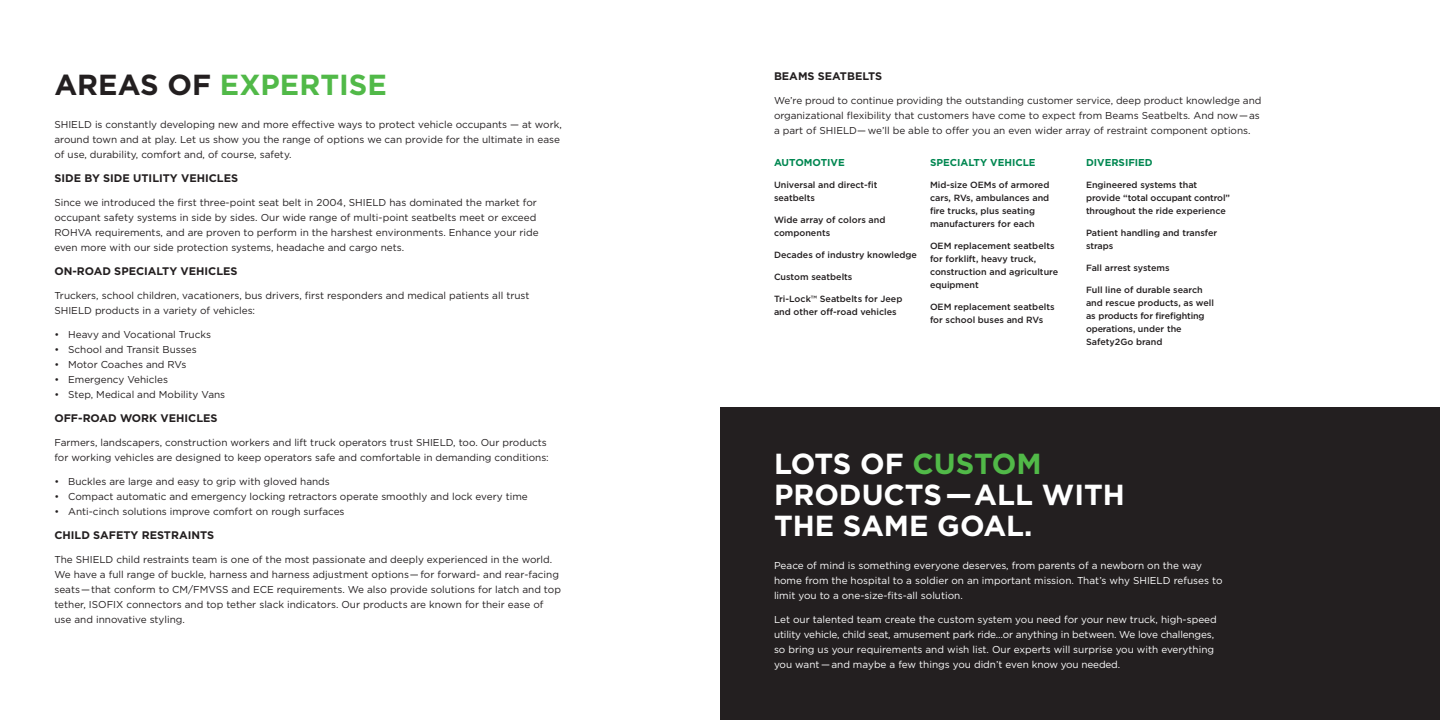
<style>
.page{position:relative;width:1440px;height:720px;background:#fff}
.page>*{position:absolute;margin:0;border:0;box-sizing:border-box;transform-origin:0 0}
.t1{font:700 29px/31px "Gotham";color:#fff}
.t2{font:700 29px "Gotham";color:#51b948}
.t3{font:700 11px "Gotham";color:#231f20}
.t4{font:10px/15px "Gotham";color:#231f20}
.t5{font:10px/15px "Gotham";color:#fff}
.t6{font:700 10px "Gotham";color:#008751}
.t7{font:500 9px/13px "Gotham";color:#231f20}
.s1{color:#231f20}
.s2{color:#51b948}
</style>
<div class="page">
<div style="left:720px;top:407px;width:720px;height:313px;background:#231f20"></div>
<p class="t2" style="left:54px;top:67px;width:334px"><span class="s1">AREAS OF</span> EXPERTISE</p>
<p class="t4" style="left:54px;top:117px;width:509px">SHIELD is constantly developing new and more effective ways to protect vehicle occupants — at work, around town and at play. Let us show you the range of options we can provide for the ultimate in ease of use, durability, comfort and, of course, safety.</p>
<p class="t3" style="left:54px;top:172px;width:185px">SIDE BY SIDE UTILITY VEHICLES</p>
<p class="t4" style="left:54px;top:195px;width:486px">Since we introduced the first three-point seat belt in 2004, SHIELD has dominated the market for occupant safety systems in side by sides. Our wide range of multi-point seatbelts meet or exceed ROHVA requirements, and are proven to perform in the harshest environments. Enhance your ride even more with our side protection systems, headache and cargo nets.</p>
<p class="t3" style="left:54px;top:265px;width:185px">ON-ROAD SPECIALTY VEHICLES</p>
<p class="t4" style="left:54px;top:288px;width:477px">Truckers, school children, vacationers, bus drivers, first responders and medical patients all trust<br>SHIELD products in a variety of vehicles:</p>
<p class="t4" style="left:54px;top:327px;width:158px">• Heavy and Vocational Trucks</p>
<p class="t4" style="left:54px;top:342px;width:144px">• School and Transit Busses</p>
<p class="t4" style="left:54px;top:357px;width:134px">• Motor Coaches and RVs</p>
<p class="t4" style="left:54px;top:372px;width:115px">• Emergency Vehicles</p>
<p class="t4" style="left:54px;top:387px;width:172px">• Step, Medical and Mobility Vans</p>
<p class="t3" style="left:54px;top:412px;width:165px">OFF-ROAD WORK VEHICLES</p>
<p class="t4" style="left:54px;top:435px;width:496px">Farmers, landscapers, construction workers and lift truck operators trust SHIELD, too. Our products for working vehicles are designed to keep operators safe and comfortable in demanding conditions:</p>
<p class="t4" style="left:54px;top:474px;width:277px">• Buckles are large and easy to grip with gloved hands</p>
<p class="t4" style="left:54px;top:489px;width:475px">• Compact automatic and emergency locking retractors operate smoothly and lock every time</p>
<p class="t4" style="left:54px;top:504px;width:292px">• Anti-cinch solutions improve comfort on rough surfaces</p>
<p class="t3" style="left:54px;top:529px;width:161px">CHILD SAFETY RESTRAINTS</p>
<p class="t4" style="left:54px;top:552px;width:508px">The SHIELD child restraints team is one of the most passionate and deeply experienced in the world.<br>We have a full range of buckle, harness and harness adjustment options—for forward- and rear-facing seats—that conform to CM/FMVSS and ECE requirements. We also provide solutions for latch and top tether, ISOFIX connectors and top tether slack indicators. Our products are known for their ease of use and innovative styling.</p>
<p class="t3" style="left:774px;top:70px;width:110px">BEAMS SEATBELTS</p>
<p class="t4" style="left:774px;top:93px;width:489px">We’re proud to continue providing the outstanding customer service, deep product knowledge and organizational flexibility that customers have come to expect from Beams Seatbelts. And now—as a part of SHIELD— we’ll be able to offer you an even wider array of restraint component options.</p>
<p class="t6" style="left:774px;top:156px;width:72px">AUTOMOTIVE</p>
<p class="t7" style="left:774px;top:178px;width:105px">Universal and direct-fit seatbelts</p>
<p class="t7" style="left:774px;top:213px;width:113px">Wide array of colors and components</p>
<p class="t7" style="left:774px;top:248px;width:144px">Decades of industry knowledge</p>
<p class="t7" style="left:774px;top:270px;width:80px">Custom seatbelts</p>
<p class="t7" style="left:774px;top:292px;width:130px">Tri-Lock™ Seatbelts for Jeep and other off-road vehicles</p>
<p class="t6" style="left:930px;top:156px;width:107px">SPECIALTY VEHICLE</p>
<p class="t7" style="left:930px;top:178px;width:121px">Mid-size OEMs of armored cars, RVs, ambulances and fire trucks, plus seating manufacturers for each</p>
<p class="t7" style="left:930px;top:239px;width:130px">OEM replacement seatbelts for forklift, heavy truck, construction and agriculture equipment</p>
<p class="t7" style="left:930px;top:300px;width:126px">OEM replacement seatbelts for school buses and RVs</p>
<p class="t6" style="left:1086px;top:156px;width:68px">DIVERSIFIED</p>
<p class="t7" style="left:1086px;top:178px;width:146px">Engineered systems that provide “total occupant control” throughout the ride experience</p>
<p class="t7" style="left:1086px;top:226px;width:133px">Patient handling and transfer straps</p>
<p class="t7" style="left:1086px;top:261px;width:85px">Fall arrest systems</p>
<p class="t7" style="left:1086px;top:283px;width:130px">Full line of durable search and rescue products, as well as products for firefighting operations, under the<br>Safety2Go brand</p>
<p class="t1" style="left:774px;top:448px;width:352px">LOTS OF <span class="s2">CUSTOM<br></span>PRODUCTS—ALL WITH<br>THE SAME GOAL.</p>
<p class="t5" style="left:774px;top:558px;width:450px">Peace of mind is something everyone deserves, from parents of a newborn on the way home from the hospital to a soldier on an important mission. That’s why SHIELD refuses to limit you to a one-size-fits-all solution.</p>
<p class="t5" style="left:774px;top:612px;width:444px">Let our talented team create the custom system you need for your new truck, high-speed utility vehicle, child seat, amusement park ride…or anything in between. We love challenges, so bring us your requirements and wish list. Our experts will surprise you with everything you want—and maybe a few things you didn’t even know you needed.</p>
</div>
